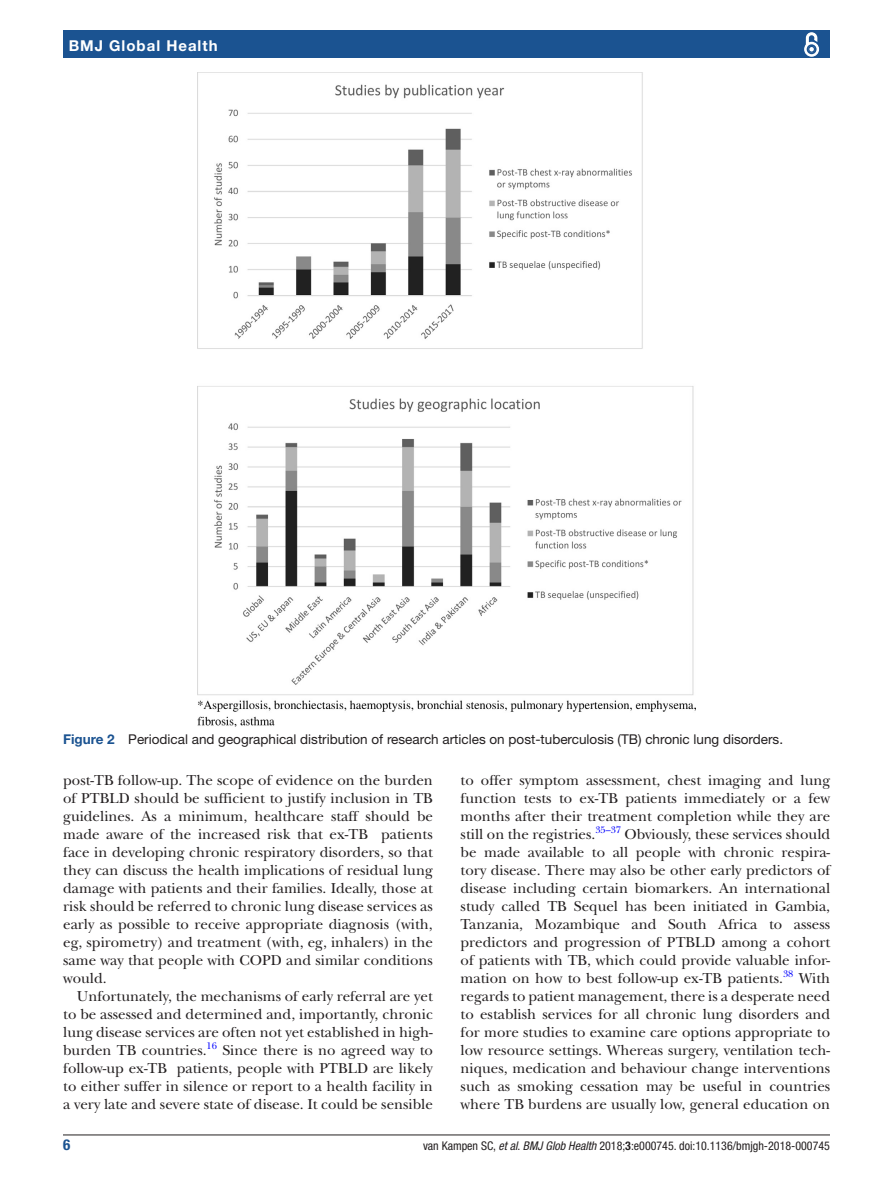
<style>
.page{position:relative;width:893px;height:1191px;background:#fff}
.page>*{position:absolute;margin:0;border:0;box-sizing:border-box;transform-origin:0 0}
.t1{font:15px/18px "New Baskerville";color:#231f20;text-align:justify}
.t2{font:700 15px "Helvetica Neue LT Std";letter-spacing:.065em;color:#fff}
.t3{font:700 condensed 15px "Helvetica Neue LT Std";color:#1b5391}
.t4{font:13.5px "Helvetica Neue LT Std";color:#231f20}
.t5{font:condensed 12px "Helvetica Neue LT Std";color:#231f20}
.t6{font:9.9px "New Baskerville";color:#00f}
.s1{font-weight:700;color:#1b5391}
.s2{font-style:italic}
.s3{font-weight:700}
</style>
<div class="page">
<hr style="left:63px;top:1134px;width:767px;height:1px;background:#231f20">
<div style="left:63px;top:31px;width:767px;height:27px;background:#1b5391"></div>
<svg style="left:804px;top:32px;width:16px;height:25px"></svg>
<div style="left:808px;top:46px;width:7px;height:7px;border:1px solid #1b5391;border-radius:50%"></div>
<img style="left:197px;top:73px;width:499px;height:653px">
<p class="t2" style="left:69px;top:36px;width:150px">BMJ Global Health</p>
<p class="t4" style="left:63px;top:731px;width:722px"><span class="s1">Figure 2</span> Periodical and geographical distribution of research articles on post-tuberculosis (TB) chronic lung disorders.</p>
<p class="t1" style="left:63px;top:771px;width:371px">post-TB follow-up. The scope of evidence on the burden of PTBLD should be sufficient to justify inclusion in TB guidelines. As a minimum, healthcare staff should be made aware of the increased risk that ex-TB patients face in developing chronic respiratory disorders, so that they can discuss the health implications of residual lung damage with patients and their families. Ideally, those at risk should be referred to chronic lung disease services as early as possible to receive appropriate diagnosis (with, eg, spirometry) and treatment (with, eg, inhalers) in the same way that people with COPD and similar conditions would.</p>
<p class="t1" style="left:63px;top:987px;width:371px;text-indent:14px">Unfortunately, the mechanisms of early referral are yet to be assessed and determined and, importantly, chronic lung disease services are often not yet established in high&shy;burden TB countries.</p>
<p class="t6" style="left:207px;top:1039px;width:12px">16</p>
<p class="t1" style="left:63px;top:1041px;width:371px;text-indent:159px">Since there is no agreed way to follow-up ex-TB patients, people with PTBLD are likely to either suffer in silence or report to a health facility in a very late and severe state of disease. It could be sensible</p>
<p class="t1" style="left:461px;top:771px;width:371px">to offer symptom assessment, chest imaging and lung function tests to ex-TB patients immediately or a few months after their treatment completion while they are still on the registries.</p>
<p class="t6" style="left:595px;top:823px;width:27px">35–37</p>
<p class="t1" style="left:461px;top:825px;width:371px;text-indent:164px">Obviously, these services should be made available to all people with chronic respira&shy;tory disease. There may also be other early predictors of disease including certain biomarkers. An international study called TB Sequel has been initiated in Gambia, Tanzania, Mozambique and South Africa to assess predictors and progression of PTBLD among a cohort of patients with TB, which could provide valuable infor&shy;mation on how to best follow-up ex-TB patients.</p>
<p class="t6" style="left:783px;top:967px;width:12px">38</p>
<p class="t1" style="left:461px;top:969px;width:371px;text-indent:338px">With regards to patient management, there is a desperate need to establish services for all chronic lung disorders and for more studies to examine care options appropriate to low resource settings. Whereas surgery, ventilation tech&shy;niques, medication and behaviour change interventions such as smoking cessation may be useful in countries where TB burdens are usually low, general education on</p>
<p class="t3" style="left:63px;top:1135px;width:9px">6</p>
<p class="t5" style="left:423px;top:1138px;width:408px">van Kampen SC, <span class="s2">et al</span>. <span class="s2">BMJ Glob Health</span> 2018;<span class="s3">3</span>:e000745. doi:10.1136/bmjgh-2018-000745</p>
</div>
